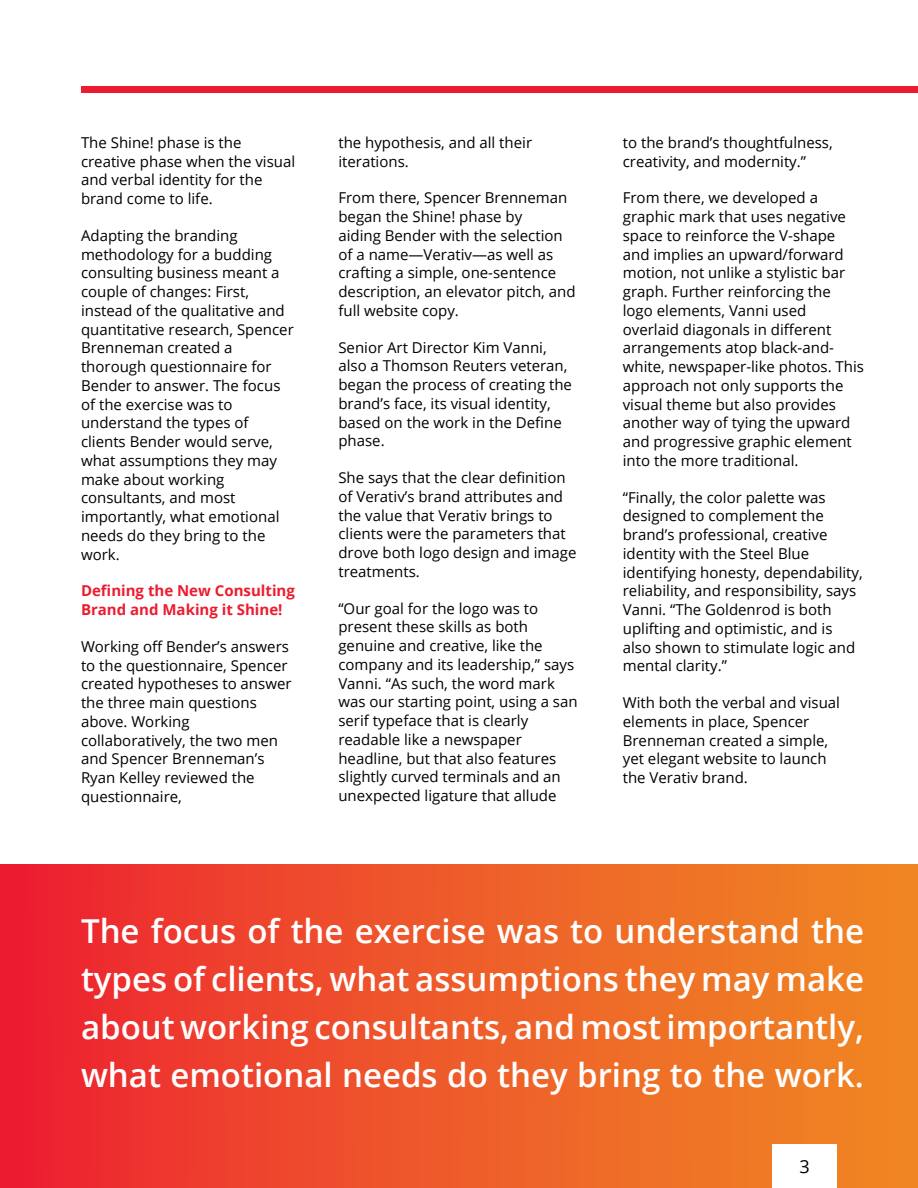
<style>
.page{position:relative;width:918px;height:1188px;background:#fff}
.page>*{position:absolute;margin:0;border:0;box-sizing:border-box;transform-origin:0 0}
.t1{font:600 33px/48px "Open Sans";color:#fff;text-align:justify}
.t2{font:18px "Open Sans";color:#000}
.t3{font:15px/18.8px "Open Sans";color:#000}
.t4{font:700 15px/18.8px "Open Sans";color:#ed1b30}
</style>
<div class="page">
<div style="left:0;top:864px;width:918px;height:324px;background:linear-gradient(to right,#ed2331,#f08d23)"></div>
<div style="left:772px;top:1145px;width:65px;height:43px;background:#fff"></div>
<div style="left:81px;top:86px;width:837px;height:7px;background:#ed1b30"></div>
<p class="t3" style="left:81px;top:133px;width:216px">The Shine! phase is the creative phase when the visual and verbal identity for the brand come to life.</p>
<p class="t3" style="left:81px;top:226px;width:214px">Adapting the branding methodology for a budding consulting business meant a couple of changes: First, instead of the qualitative and quantitative research, Spencer<br>Brenneman created a thorough questionnaire for<br>Bender to answer. The focus of the exercise was to understand the types of clients Bender would serve, what assumptions they may make about working consultants, and most importantly, what emotional needs do they bring to the work.</p>
<p class="t4" style="left:81px;top:581px;width:215px">Defining the New Consulting<br>Brand and Making it Shine!</p>
<p class="t3" style="left:81px;top:637px;width:212px">Working off Bender’s answers to the questionnaire, Spencer created hypotheses to answer the three main questions above. Working collaboratively, the two men and Spencer Brenneman’s<br>Ryan Kelley reviewed the questionnaire,</p>
<p class="t3" style="left:338px;top:133px;width:195px">the hypothesis, and all their iterations.</p>
<p class="t3" style="left:338px;top:188px;width:239px">From there, Spencer Brenneman began the Shine! phase by<br>aiding Bender with the selection of a name—Verativ—as well as crafting a simple, one-sentence description, an elevator pitch, and full website copy.</p>
<p class="t3" style="left:338px;top:337px;width:235px">Senior Art Director Kim Vanni, also a Thomson Reuters veteran, began the process of creating the brand’s face, its visual identity, based on the work in the Define phase.</p>
<p class="t3" style="left:338px;top:468px;width:240px">She says that the clear definition of Verativ’s brand attributes and the value that Verativ brings to clients were the parameters that drove both logo design and image treatments.</p>
<p class="t3" style="left:338px;top:598px;width:241px">“Our goal for the logo was to present these skills as both genuine and creative, like the company and its leadership,” says<br>Vanni. “As such, the word mark was our starting point, using a san serif typeface that is clearly readable like a newspaper headline, but that also features slightly curved terminals and an unexpected ligature that allude</p>
<p class="t3" style="left:623px;top:133px;width:211px">to the brand’s thoughtfulness, creativity, and modernity.”</p>
<p class="t3" style="left:623px;top:188px;width:243px">From there, we developed a graphic mark that uses negative space to reinforce the V-shape and implies an upward/forward motion, not unlike a stylistic bar graph. Further reinforcing the logo elements, Vanni used overlaid diagonals in different arrangements atop black-and&shy;white, newspaper-like photos. This approach not only supports the visual theme but also provides another way of tying the upward and progressive graphic element into the more traditional.</p>
<p class="t3" style="left:623px;top:487px;width:242px">“Finally, the color palette was designed to complement the brand’s professional, creative identity with the Steel Blue identifying honesty, dependability, reliability, and responsibility, says<br>Vanni. “The Goldenrod is both uplifting and optimistic, and is also shown to stimulate logic and mental clarity.”</p>
<p class="t3" style="left:623px;top:693px;width:219px">With both the verbal and visual elements in place, Spencer<br>Brenneman created a simple, yet elegant website to launch the Verativ brand.</p>
<h1 class="t1" style="left:81px;top:907px;width:785px">The focus of the exercise was to understand the types of clients, what assumptions they may make about working consultants, and most importantly, what emotional needs do they bring to the work.</h1>
<p class="t2" style="left:799px;top:1154px;width:12px">3</p>
</div>
